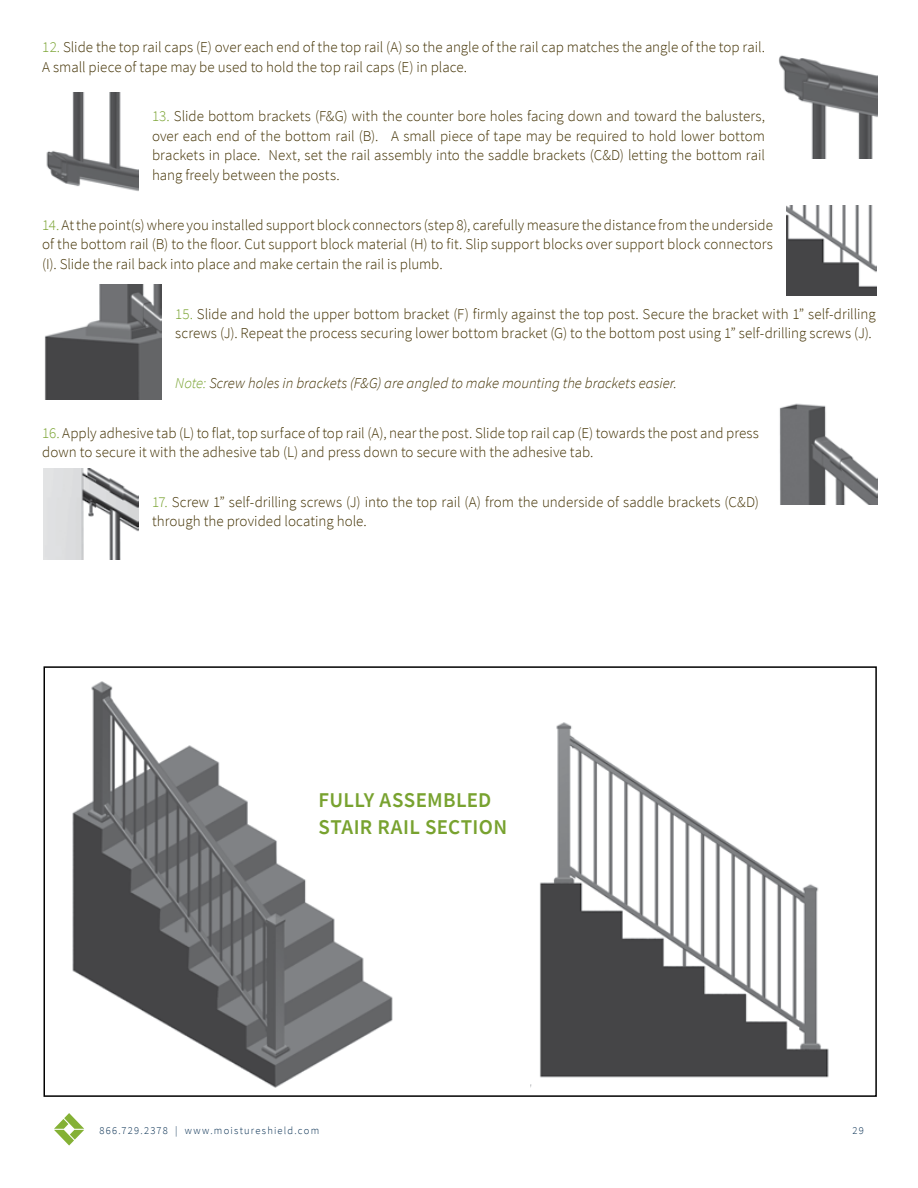
<style>
.page{position:relative;width:918px;height:1188px;background:#fff}
.page>*{position:absolute;margin:0;border:0;box-sizing:border-box;transform-origin:0 0}
.t1{font:600 21px/26.4px "Source Sans Pro";letter-spacing:.015em;color:#78a22f}
.t2{font:300 15px/19.5px "Source Sans Pro";color:#413000}
.t3{font:italic 300 15px "Source Sans Pro";letter-spacing:-.005em;color:#413000}
.t4{font:300 10.5px "Source Sans Pro";letter-spacing:.115em;color:#002a4e}
.s1{color:#78a22f}
</style>
<div class="page">
<svg style="left:54px;top:1113px;width:30px;height:33px"></svg>
<img style="left:530px;top:722px;width:299px;height:366px">
<img style="left:72px;top:681px;width:320px;height:407px">
<div style="left:44px;top:666px;width:833px;height:431px;border:2px solid #000"></div>
<img style="left:779px;top:55px;width:99px;height:104px">
<img style="left:46px;top:93px;width:93px;height:98px">
<img style="left:786px;top:205px;width:91px;height:91px">
<img style="left:44px;top:284px;width:118px;height:115px">
<img style="left:779px;top:403px;width:98px;height:102px">
<img style="left:44px;top:469px;width:95px;height:90px">
<p class="t2" style="left:42px;top:37px;width:724px"><span class="s1">12.</span> Slide the top rail caps (E) over each end of the top rail (A) so the angle of the rail cap matches the angle of the top rail.<br>A small piece of tape may be used to hold the top rail caps (E) in place.</p>
<p class="t2" style="left:152px;top:107px;width:615px;text-align:justify"><span class="s1">13.</span> Slide bottom brackets (F&amp;G) with the counter bore holes facing down and toward the balusters, over each end of the bottom rail (B). A small piece of tape may be required to hold lower bottom brackets in place. Next, set the rail assembly into the saddle brackets (C&amp;D) letting the bottom rail hang freely between the posts.</p>
<p class="t2" style="left:42px;top:215px;width:732px;text-align:justify"><span class="s1">14.</span> At the point(s) where you installed support block connectors (step 8), carefully measure the distance from the underside of the bottom rail (B) to the floor. Cut support block material (H) to fit. Slip support blocks over support block connectors (I). Slide the rail back into place and make certain the rail is plumb.</p>
<p class="t2" style="left:175px;top:304px;width:702px"><span class="s1">15.</span> Slide and hold the upper bottom bracket (F) firmly against the top post. Secure the bracket with 1” self-drilling screws (J). Repeat the process securing lower bottom bracket (G) to the bottom post using 1” self-drilling screws (J).</p>
<p class="t3" style="left:175px;top:374px;width:503px"><span class="s1">Note:</span> Screw holes in brackets (F&amp;G) are angled to make mounting the brackets easier.</p>
<p class="t2" style="left:42px;top:423px;width:718px"><span class="s1">16.</span> Apply adhesive tab (L) to flat, top surface of top rail (A), near the post. Slide top rail cap (E) towards the post and press down to secure it with the adhesive tab (L) and press down to secure with the adhesive tab.</p>
<p class="t2" style="left:152px;top:492px;width:608px"><span class="s1">17.</span> Screw 1” self-drilling screws (J) into the top rail (A) from the underside of saddle brackets (C&amp;D) through the provided locating hole.</p>
<h1 class="t1" style="left:319px;top:787px;width:190px">FULLY ASSEMBLED<br>STAIR RAIL SECTION</h1>
<p class="t4" style="left:99px;top:1124px;width:221px">866.729.2378 | www.moistureshield.com</p>
<p class="t4" style="left:853px;top:1124px;width:13px">29</p>
</div>
